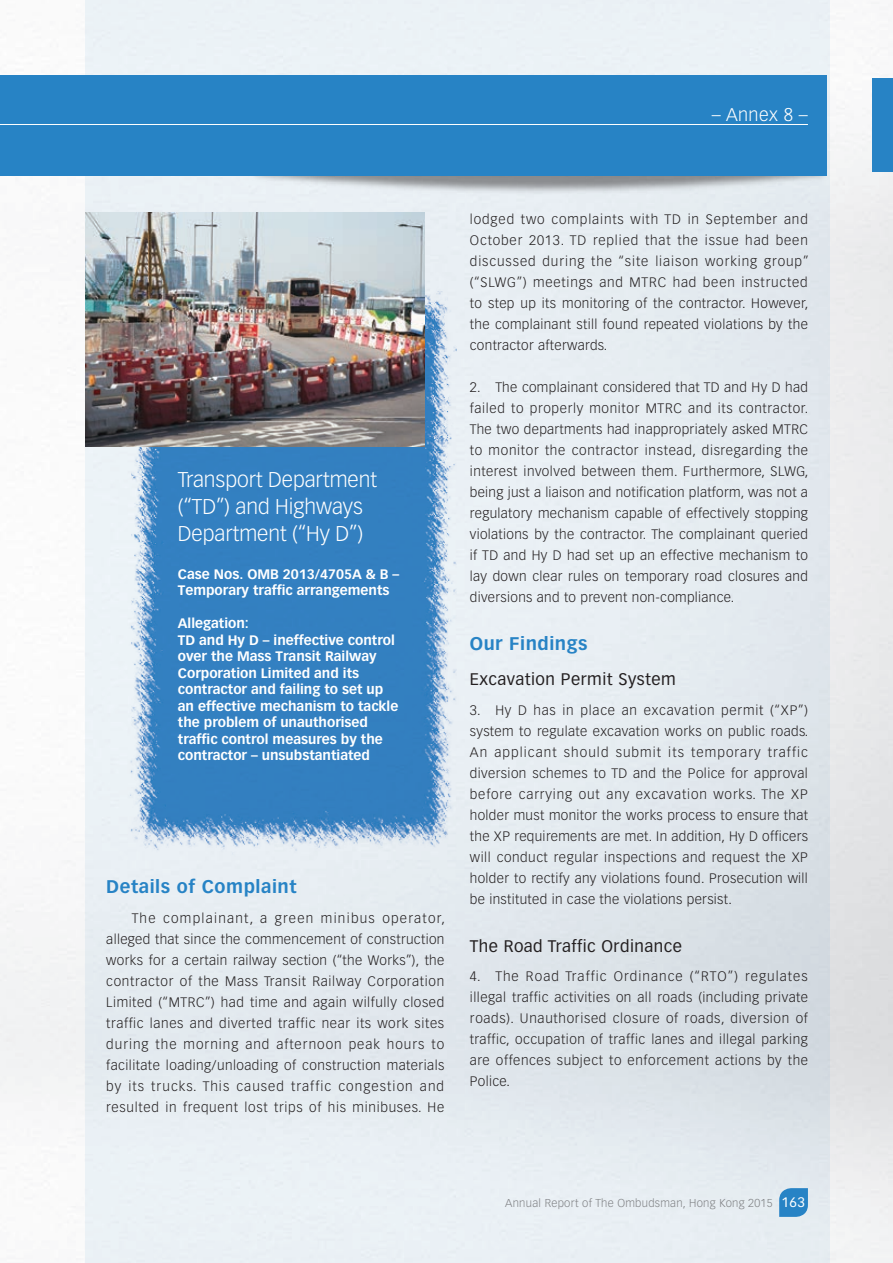
<style>
.page{position:relative;width:893px;height:1263px;background:#fff}
.page>*{position:absolute;margin:0;border:0;box-sizing:border-box;transform-origin:0 0}
.t1{font:300 21px/27px "Vectora LT Std";color:#fff}
.t2{font:700 18px "Vectora LT Std";letter-spacing:.03em;color:#2783c5}
.t3{font:300 18px "Vectora LT Std";letter-spacing:.025em;color:#fff}
.t4{font:16.5px "Vectora LT Std";letter-spacing:.03em;color:#231f20}
.t5{font:300 13.5px/21px "Vectora LT Std";letter-spacing:.025em;color:#231f20;text-align:justify}
.t6{font:700 13.5px/16.5px "Vectora LT Std";color:#fff}
.t7{font:300 11.25px "Vectora LT Std";letter-spacing:.025em;color:#808285}
.s1{font-weight:400;font-size:13.5px;color:#fff}
</style>
<div class="page">
<img style="left:0;top:0;width:893px;height:1263px">
<div style="left:85px;top:0;width:744px;height:1263px;background:linear-gradient(to right,#eaf1f5,#e0e7ec)"></div>
<svg style="left:779px;top:1188px;width:29px;height:29px"></svg>
<img style="left:200px;top:176px;width:693px;height:24px">
<div style="left:872px;top:79px;width:21px;height:93px;background:#2783c5"></div>
<div style="left:0;top:75px;width:826px;height:101px;background:#2783c5"></div>
<hr style="left:0;top:124px;width:808px;height:1px;background:#fff">
<img style="left:118px;top:277px;width:341px;height:679px">
<img style="left:85px;top:213px;width:339px;height:233px">
<h2 class="t3" style="left:712px;top:104px;width:98px">– Annex 8 –</h2>
<h1 class="t1" style="left:178px;top:467px;width:201px">Transport Department (“TD”) and Highways<br>Department (“Hy D”)</h1>
<p class="t6" style="left:178px;top:565px;width:223px">Case Nos. OMB 2013/4705A &amp; B –<br>Temporary traffic arrangements</p>
<p class="t6" style="left:178px;top:615px;width:222px">Allegation:<br>TD and Hy D – ineffective control over the Mass Transit Railway<br>Corporation Limited and its contractor and failing to set up an effective mechanism to tackle the problem of unauthorised traffic control measures by the contractor – unsubstantiated</p>
<h2 class="t2" style="left:106px;top:876px;width:192px">Details of Complaint</h2>
<p class="t5" style="left:106px;top:907px;width:340px;text-indent:26px">The complainant, a green minibus operator, alleged that since the commencement of construction works for a certain railway section (“the Works”), the contractor of the Mass Transit Railway Corporation Limited (“MTRC”) had time and again wilfully closed traffic lanes and diverted traffic near its work sites during the morning and afternoon peak hours to facilitate loading/unloading of construction materials by its trucks. This caused traffic congestion and resulted in frequent lost trips of his minibuses. He</p>
<p class="t5" style="left:470px;top:209px;width:340px">lodged two complaints with TD in September and October 2013. TD replied that the issue had been discussed during the “site liaison working group” (“SLWG”) meetings and MTRC had been instructed to step up its monitoring of the contractor. However, the complainant still found repeated violations by the contractor afterwards.</p>
<p class="t5" style="left:470px;top:377px;width:340px">2. The complainant considered that TD and Hy D had failed to properly monitor MTRC and its contractor.<br>The two departments had inappropriately asked MTRC to monitor the contractor instead, disregarding the interest involved between them. Furthermore, SLWG, being just a liaison and notification platform, was not a regulatory mechanism capable of effectively stopping violations by the contractor. The complainant queried if TD and Hy D had set up an effective mechanism to lay down clear rules on temporary road closures and diversions and to prevent non-compliance.</p>
<h2 class="t2" style="left:470px;top:632px;width:119px">Our Findings</h2>
<p class="t4" style="left:470px;top:670px;width:207px">Excavation Permit System</p>
<p class="t5" style="left:470px;top:700px;width:340px">3. Hy D has in place an excavation permit (“XP”) system to regulate excavation works on public roads.<br>An applicant should submit its temporary traffic diversion schemes to TD and the Police for approval before carrying out any excavation works. The XP holder must monitor the works process to ensure that the XP requirements are met. In addition, Hy D officers will conduct regular inspections and request the XP holder to rectify any violations found. Prosecution will be instituted in case the violations persist.</p>
<p class="t4" style="left:470px;top:936px;width:214px">The Road Traffic Ordinance</p>
<p class="t5" style="left:470px;top:966px;width:340px">4. The Road Traffic Ordinance (“RTO”) regulates illegal traffic activities on all roads (including private roads). Unauthorised closure of roads, diversion of traffic, occupation of traffic lanes and illegal parking are offences subject to enforcement actions by the Police.</p>
<p class="t7" style="left:505px;top:1196px;width:301px">Annual Report of The Ombudsman, Hong Kong 2015 <span class="s1">163</span></p>
</div>
